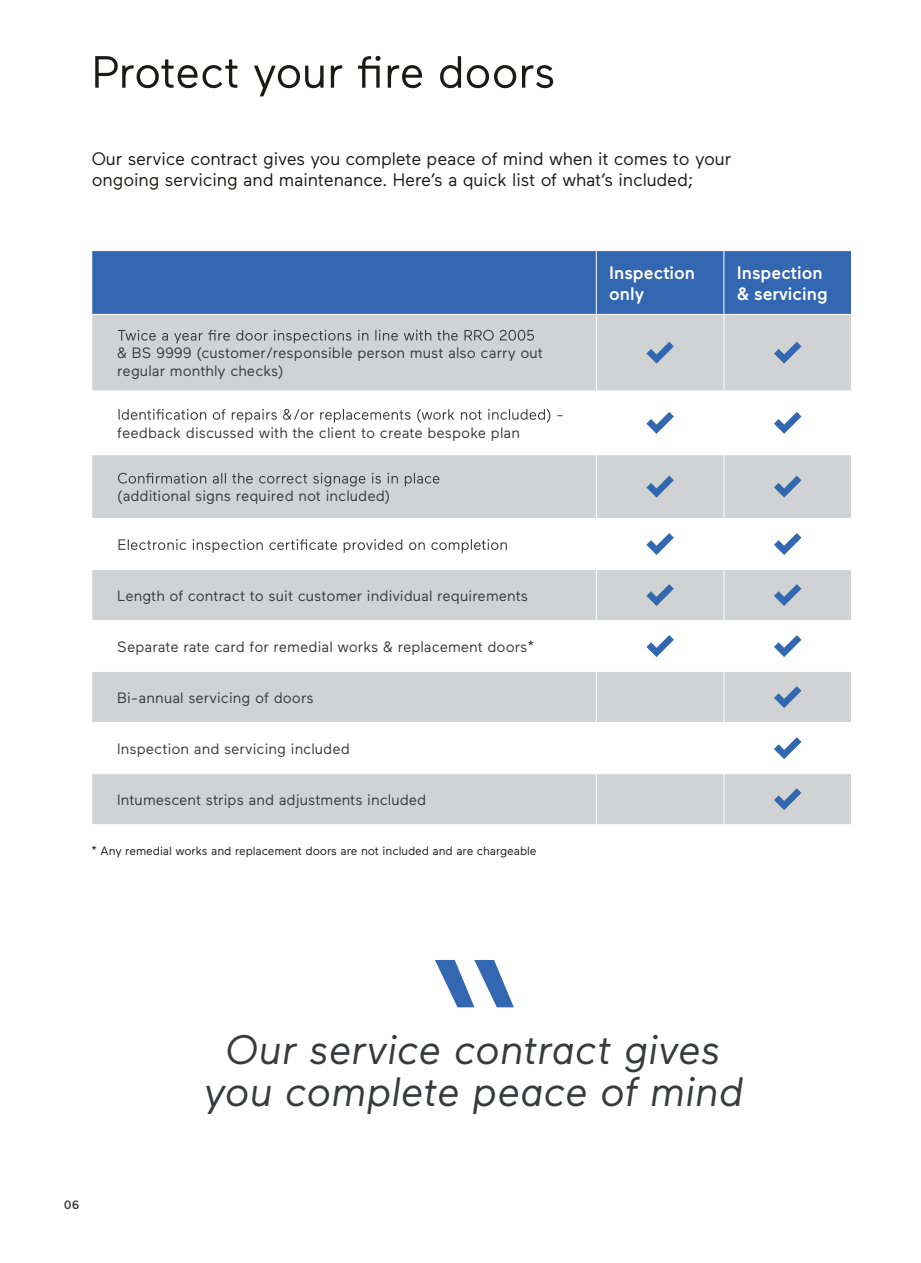
<style>
.page{position:relative;width:921px;height:1263px;background:#fff}
.page>*{position:absolute;margin:0;border:0;box-sizing:border-box;transform-origin:0 0}
.t1{font:italic 40.95px/42.6px "Maax";color:#393a3b;text-align:center}
.t2{font:18px/21px "Maax";letter-spacing:-.01em;color:#1a1a18}
.t3{font:500 18px/21.6px "Maax";color:#fff}
.t4{font:15px/18px "Maax";color:#393a3b}
.t5{font:12px "Maax";letter-spacing:-.01em;color:#1a1a18}
.t6{font:500 12px "Maax";color:#393a3b}
</style>
<div class="page">
<svg style="left:95px;top:56px;width:458px;height:40px"></svg>
<div style="left:92px;top:251px;width:759px;height:63px;background:#3467b1"></div>
<div style="left:92px;top:315px;width:759px;height:76px;background:#d1d2d3"></div>
<svg style="left:92px;top:408px;width:759px;height:232px;fill:#d1d2d3"></svg>
<svg style="left:92px;top:672px;width:759px;height:152px;fill:#d1d2d3"></svg>
<hr style="left:596px;top:251px;width:1px;height:63px;background:#fff">
<hr style="left:723px;top:251px;width:1px;height:63px;background:#fff">
<hr style="left:596px;top:315px;width:1px;height:76px;background:#fff">
<hr style="left:723px;top:315px;width:1px;height:76px;background:#fff">
<hr style="left:596px;top:391px;width:1px;height:63px;background:#fff">
<hr style="left:723px;top:391px;width:1px;height:63px;background:#fff">
<hr style="left:91px;top:454px;width:505px;height:1px;background:#fff">
<hr style="left:596px;top:454px;width:128px;height:1px;background:#fff">
<hr style="left:596px;top:455px;width:1px;height:63px;background:#fff">
<hr style="left:724px;top:454px;width:128px;height:1px;background:#fff">
<hr style="left:723px;top:455px;width:1px;height:63px;background:#fff">
<hr style="left:91px;top:518px;width:505px;height:1px;background:#fff">
<hr style="left:596px;top:518px;width:128px;height:1px;background:#fff">
<hr style="left:596px;top:519px;width:1px;height:50px;background:#fff">
<hr style="left:724px;top:518px;width:128px;height:1px;background:#fff">
<hr style="left:723px;top:519px;width:1px;height:50px;background:#fff">
<hr style="left:91px;top:569px;width:505px;height:1px;background:#fff">
<hr style="left:596px;top:569px;width:128px;height:1px;background:#fff">
<hr style="left:596px;top:570px;width:1px;height:50px;background:#fff">
<hr style="left:724px;top:569px;width:128px;height:1px;background:#fff">
<hr style="left:723px;top:570px;width:1px;height:50px;background:#fff">
<hr style="left:91px;top:620px;width:505px;height:1px;background:#fff">
<hr style="left:596px;top:620px;width:128px;height:1px;background:#fff">
<hr style="left:596px;top:621px;width:1px;height:50px;background:#fff">
<hr style="left:724px;top:620px;width:128px;height:1px;background:#fff">
<hr style="left:723px;top:621px;width:1px;height:50px;background:#fff">
<hr style="left:596px;top:672px;width:1px;height:50px;background:#fff">
<hr style="left:723px;top:672px;width:1px;height:50px;background:#fff">
<hr style="left:91px;top:722px;width:505px;height:1px;background:#fff">
<hr style="left:596px;top:722px;width:128px;height:1px;background:#fff">
<hr style="left:596px;top:723px;width:1px;height:50px;background:#fff">
<hr style="left:724px;top:722px;width:128px;height:1px;background:#fff">
<hr style="left:723px;top:723px;width:1px;height:50px;background:#fff">
<hr style="left:91px;top:773px;width:505px;height:1px;background:#fff">
<hr style="left:596px;top:773px;width:128px;height:1px;background:#fff">
<hr style="left:596px;top:774px;width:1px;height:50px;background:#fff">
<hr style="left:724px;top:773px;width:128px;height:1px;background:#fff">
<hr style="left:723px;top:774px;width:1px;height:50px;background:#fff">
<svg style="left:118px;top:330px;width:416px;height:13px;background:#b4b5b6"></svg>
<svg style="left:646px;top:342px;width:28px;height:22px"></svg>
<svg style="left:774px;top:342px;width:27px;height:22px"></svg>
<svg style="left:118px;top:409px;width:444px;height:14px"></svg>
<svg style="left:646px;top:412px;width:28px;height:22px"></svg>
<svg style="left:774px;top:412px;width:27px;height:22px"></svg>
<svg style="left:118px;top:473px;width:321px;height:13px;background:#b4b5b6"></svg>
<svg style="left:646px;top:476px;width:28px;height:21px"></svg>
<svg style="left:774px;top:476px;width:27px;height:21px"></svg>
<svg style="left:118px;top:539px;width:389px;height:14px"></svg>
<svg style="left:646px;top:533px;width:28px;height:22px"></svg>
<svg style="left:774px;top:533px;width:27px;height:22px"></svg>
<svg style="left:646px;top:584px;width:28px;height:22px"></svg>
<svg style="left:774px;top:584px;width:27px;height:22px"></svg>
<svg style="left:646px;top:635px;width:28px;height:22px"></svg>
<svg style="left:774px;top:635px;width:27px;height:22px"></svg>
<svg style="left:774px;top:686px;width:27px;height:22px"></svg>
<svg style="left:774px;top:737px;width:27px;height:22px"></svg>
<svg style="left:774px;top:788px;width:27px;height:22px"></svg>
<svg style="left:435px;top:960px;width:79px;height:47px"></svg>
<p class="t2" style="left:92px;top:149px;width:641px">Our service contract gives you complete peace of mind when it comes to your ongoing servicing and maintenance. Here’s a quick list of what’s included;</p>
<p class="t4" style="left:117px;top:344px;width:427px">&amp; BS 9999 (customer/responsible person must also carry out regular monthly checks)</p>
<p class="t4" style="left:117px;top:424px;width:404px">feedback discussed with the client to create bespoke plan</p>
<p class="t4" style="left:117px;top:487px;width:274px">(additional signs required not included)</p>
<p class="t4" style="left:117px;top:587px;width:412px">Length of contract to suit customer individual requirements</p>
<p class="t4" style="left:117px;top:638px;width:419px">Separate rate card for remedial works &amp; replacement doors*</p>
<p class="t4" style="left:117px;top:689px;width:198px">Bi-annual servicing of doors</p>
<p class="t4" style="left:117px;top:740px;width:234px">Inspection and servicing included</p>
<p class="t4" style="left:117px;top:791px;width:310px">Intumescent strips and adjustments included</p>
<p class="t5" style="left:92px;top:844px;width:446px">* Any remedial works and replacement doors are not included and are chargeable</p>
<p class="t3" style="left:609px;top:261px;width:88px">Inspection only</p>
<p class="t3" style="left:736px;top:261px;width:93px">Inspection &amp; servicing</p>
<p class="t6" style="left:64px;top:1196px;width:17px">06</p>
<h1 class="t1" style="left:204px;top:1026px;width:541px">Our service contract gives you complete peace of mind</h1>
</div>
